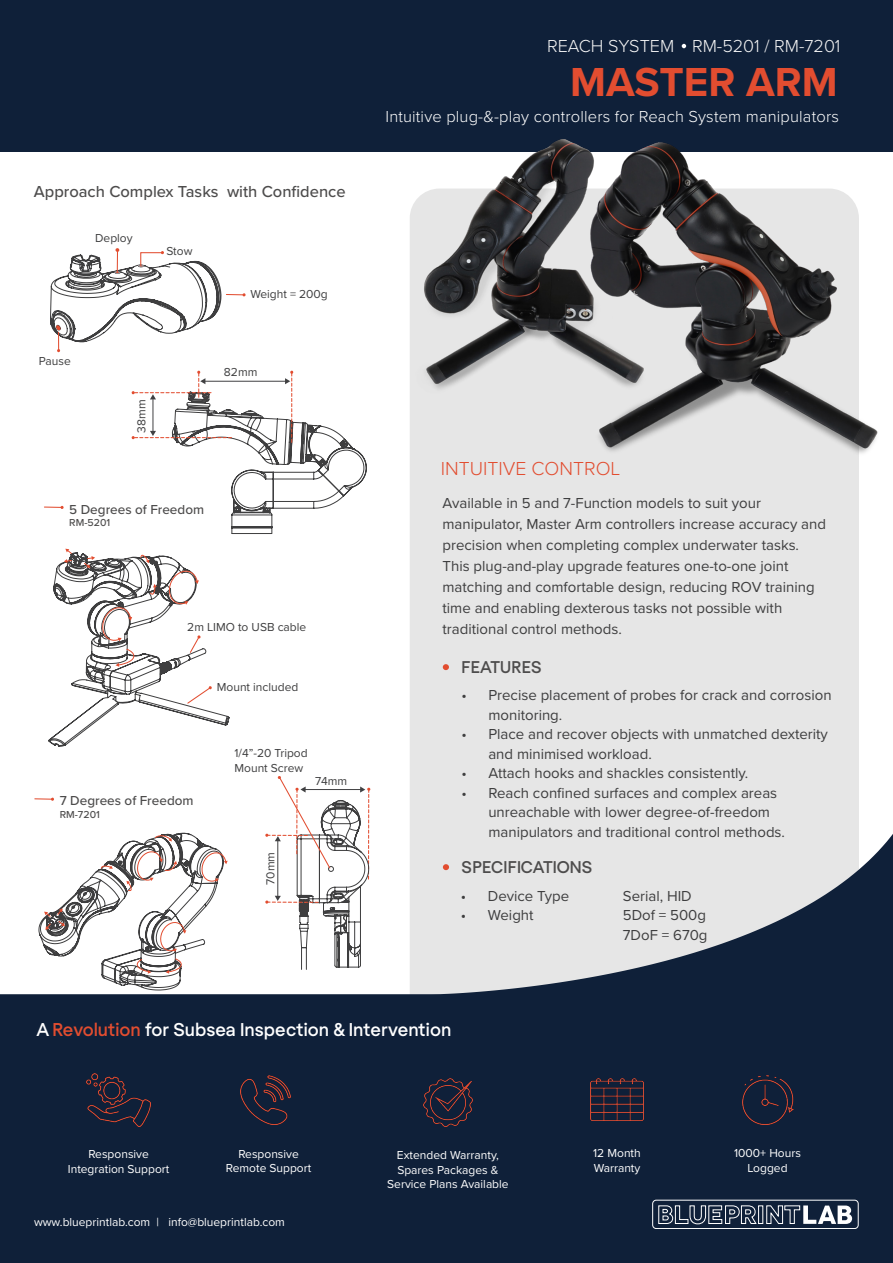
<style>
.page{position:relative;width:893px;height:1263px;background:#fff}
.page>*{position:absolute;margin:0;border:0;box-sizing:border-box;transform-origin:0 0}
.Banner_Product_Name{font:700 42px "Proxima Nova";color:#e24d30}
.t1{font:300 19.5px "Proxima Nova";color:#e24d30}
.Footer_Heading{font:500 18px "Regola Pro";color:#fff}
.Banner_Product_Code{font:300 18px "Proxima Nova";color:#f7f7f7}
.Banner_Descriptor{font:300 16.5px "Proxima Nova";letter-spacing:.01em;color:#fff}
.Spec_Headings{font:500 16.5px "Proxima Nova";color:#4d4c4c}
.t2{font:500 16.5px "Regola Pro";letter-spacing:.01em;color:#4d4c4c}
.t3{font:15px/21px "Proxima Nova";color:#3e3e3f}
.Spec_Headings-2{font:500 13.5px "Proxima Nova";color:#4d4c4c}
.Spec_Text{font:12px/14.4px "Proxima Nova";color:#fff;text-align:center}
.Spec_Text-2{font:12px/14.4px "Proxima Nova";color:#3e3e3f}
.Footer_Captions{font:12px "Proxima Nova";color:#fff}
.Paragraph{font:12px "Proxima Nova";letter-spacing:-.005em;color:#3e3e3f}
.Spec_Headings-3{font:500 10.5px "Proxima Nova";color:#4d4c4c}
.s1{color:#e24d30}
</style>
<div class="page">
<div style="left:410px;top:189px;width:449px;height:983px;background:#e6e6e6;border-radius:30px"></div>
<svg style="left:0;top:832px;width:893px;height:431px;fill:#0f2039"></svg>
<div style="left:0;top:0;width:893px;height:152px;background:#0f2039"></div>
<div style="left:652px;top:1200px;width:207px;height:29px;border:1px solid #fff;border-radius:4px"></div>
<svg style="left:658px;top:1205px;width:194px;height:20px;background:#596476"></svg>
<svg style="left:682px;top:44px;width:4px;height:4px"></svg>
<svg style="left:443px;top:664px;width:6px;height:6px"></svg>
<svg style="left:44px;top:506px;width:20px;height:3px"></svg>
<svg style="left:35px;top:797px;width:19px;height:4px"></svg>
<img style="left:415px;top:139px;width:176px;height:250px">
<img style="left:591px;top:142px;width:287px;height:312px">
<svg style="left:50px;top:248px;width:196px;height:104px"></svg>
<svg style="left:265px;top:776px;width:105px;height:194px"></svg>
<svg style="left:443px;top:864px;width:6px;height:6px"></svg>
<svg style="left:131px;top:370px;width:236px;height:164px"></svg>
<svg style="left:49px;top:549px;width:180px;height:198px"></svg>
<svg style="left:39px;top:833px;width:189px;height:157px"></svg>
<img style="left:424px;top:1078px;width:48px;height:48px">
<img style="left:241px;top:1075px;width:49px;height:50px">
<img style="left:86px;top:1074px;width:65px;height:52px">
<img style="left:591px;top:1078px;width:52px;height:43px">
<img style="left:742px;top:1075px;width:51px;height:50px">
<p class="Banner_Product_Code" style="left:547px;top:33px;width:129px">REACH SYSTEM</p>
<p class="Banner_Product_Code" style="left:692px;top:33px;width:150px">RM-5201 / RM-7201</p>
<p class="Banner_Product_Name" style="left:570px;top:51px;width:269px">MASTER ARM</p>
<p class="Spec_Headings" style="left:34px;top:180px;width:313px">Approach Complex Tasks with Confidence</p>
<p class="Spec_Text-2" style="left:95px;top:230px;width:39px">Deploy</p>
<p class="Spec_Text-2" style="left:166px;top:244px;width:28px">Stow</p>
<p class="Spec_Text-2" style="left:39px;top:353px;width:34px">Pause</p>
<p class="Paragraph" style="left:133px;top:433px;width:35px;rotate:-90deg">38mm</p>
<p class="Spec_Text-2" style="left:250px;top:286px;width:79px">Weight = 200g</p>
<p class="Paragraph" style="left:224px;top:363px;width:35px">82mm</p>
<p class="Spec_Headings-2" style="left:69px;top:499px;width:136px">5 Degrees of Freedom</p>
<p class="Spec_Headings-3" style="left:69px;top:515px;width:42px">RM-5201</p>
<p class="Spec_Text-2" style="left:187px;top:620px;width:121px">2m LIMO to USB cable</p>
<p class="Spec_Text-2" style="left:217px;top:680px;width:83px">Mount included</p>
<p class="Spec_Headings-2" style="left:60px;top:791px;width:135px">7 Degrees of Freedom</p>
<p class="Spec_Headings-3" style="left:60px;top:807px;width:42px">RM-7201</p>
<p class="Spec_Text-2" style="left:234px;top:745px;width:75px">1/4”-20 Tripod<br>Mount Screw</p>
<p class="Spec_Text-2" style="left:315px;top:774px;width:34px">74mm</p>
<p class="Banner_Descriptor" style="left:386px;top:104px;width:455px">Intuitive plug-&amp;-play controllers for Reach System manipulators</p>
<h2 class="t1" style="left:441px;top:454px;width:181px">INTUITIVE CONTROL</h2>
<h2 class="t3" style="left:442px;top:492px;width:385px">Available in 5 and 7-Function models to suit your manipulator, Master Arm controllers increase accuracy and precision when completing complex underwater tasks.<br>This plug-and-play upgrade features one-to-one joint matching and comfortable design, reducing ROV training time and enabling dexterous tasks not possible with traditional control methods.</h2>
<p class="t2" style="left:461px;top:655px;width:82px">FEATURES</p>
<p class="t3" style="left:488px;top:685px;width:345px;line-height:19.5px;text-indent:-27px">• Precise placement of probes for crack and corrosion monitoring.</p>
<p class="t3" style="left:488px;top:724px;width:341px;line-height:19.5px;text-indent:-27px">• Place and recover objects with unmatched dexterity and minimised workload.</p>
<p class="t3" style="left:461px;top:762px;width:288px">• Attach hooks and shackles consistently.</p>
<p class="t3" style="left:488px;top:782px;width:298px;line-height:19.5px;text-indent:-27px">• Reach confined surfaces and complex areas unreachable with lower degree-of-freedom manipulators and traditional control methods.</p>
<p class="Spec_Text-2" style="left:263px;top:885px;width:34px;rotate:-90deg">70mm</p>
<p class="t2" style="left:462px;top:855px;width:132px">SPECIFICATIONS</p>
<p class="t3" style="left:461px;top:884px;width:110px">• Device Type</p>
<p class="t3" style="left:623px;top:884px;width:70px">Serial, HID</p>
<p class="t3" style="left:461px;top:904px;width:74px">• Weight</p>
<p class="t3" style="left:623px;top:905px;width:86px;line-height:19.5px">5Dof = 500g<br>7DoF = 670g</p>
<p class="Footer_Heading" style="left:36px;top:1017px;width:416px">A <span class="s1">Revolution</span> for Subsea Inspection &amp; Intervention</p>
<p class="Spec_Text" style="left:68px;top:1146px;width:103px">Responsive<br>Integration Support</p>
<p class="Spec_Text" style="left:593px;top:1146px;width:49px;text-align:left">12 Month<br>Warranty</p>
<p class="Spec_Text" style="left:734px;top:1146px;width:68px">1000+ Hours<br>Logged</p>
<p class="Spec_Text" style="left:226px;top:1146px;width:87px">Responsive<br>Remote Support</p>
<p class="Spec_Text" style="left:387px;top:1147px;width:123px">Extended Warranty,<br>Spares Packages &amp;<br>Service Plans Available</p>
<p class="Footer_Captions" style="left:34px;top:1213px;width:252px">www.blueprintlab.com | info@blueprintlab.com</p>
</div>
